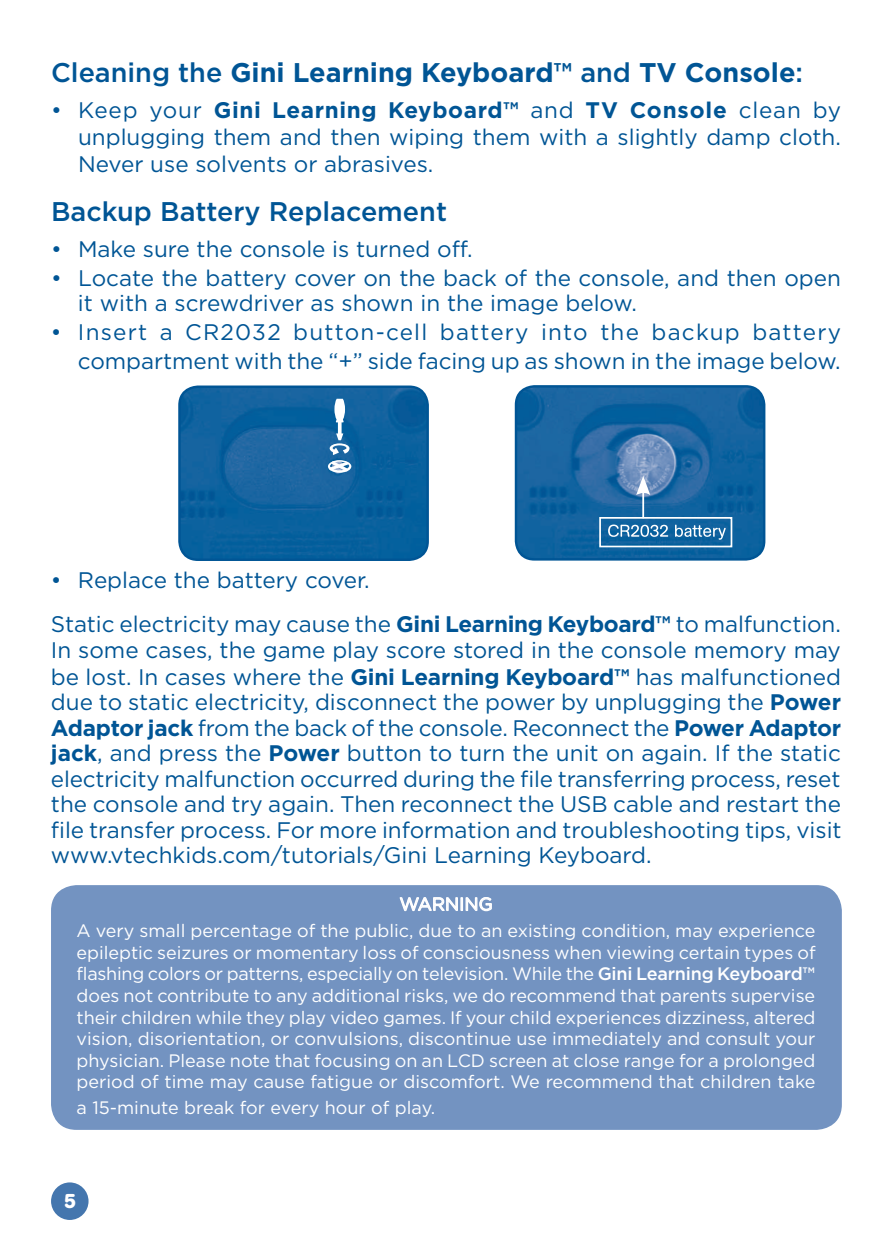
<style>
.page{position:relative;width:893px;height:1259px;background:#fff}
.page>*{position:absolute;margin:0;border:0;box-sizing:border-box;transform-origin:0 0}
.t1{font:700 27px "Gotham HTF";color:#005595}
.t2{font:500 27px "Gotham HTF";color:#005595}
.t3{font:22.5px/25.8px "Gotham HTF";color:#005595;text-align:justify}
.t4{font:700 20.1px "AG Book Rounded";color:#fff}
.t5{font:18px/21.6px "Gotham HTF";color:#fff;text-align:center}
.s1{font-weight:500}
.s2{font-weight:700}
</style>
<div class="page">
<div style="left:51px;top:1182px;width:38px;height:38px;background:#4476ae;border-radius:50%"></div>
<div style="left:51px;top:885px;width:791px;height:245px;background:#7393c1;border-radius:26px"></div>
<svg style="left:399px;top:897px;width:59px;height:15px"></svg>
<div style="left:460px;top:897px;width:3px;height:14px;border:1px solid #fff"></div>
<svg style="left:465px;top:897px;width:27px;height:15px"></svg>
<img style="left:181px;top:388px;width:247px;height:170px">
<div style="left:178px;top:385px;width:251px;height:176px;border:2px solid #005595;border-radius:18px"></div>
<svg style="left:327px;top:399px;width:24px;height:75px"></svg>
<img style="left:516px;top:386px;width:248px;height:173px">
<div style="left:515px;top:385px;width:250px;height:175px;border:2px solid #005595;border-radius:18px"></div>
<hr style="left:642px;top:490px;width:2px;height:28px;background:#fff">
<svg style="left:636px;top:476px;width:14px;height:19px"></svg>
<div style="left:599px;top:517px;width:133px;height:30px;border:2px solid #fff"></div>
<svg style="left:608px;top:524px;width:118px;height:16px;background:#4988b6"></svg>
<p class="t1" style="left:51px;top:57px;width:754px"><span class="s1">Cleaning the</span> Gini Learning Keyboard™ <span class="s1">and</span> TV Console<span class="s1">:</span></p>
<p class="t3" style="left:78px;top:96px;width:765px;line-height:27px;text-indent:-27px">• Keep your <span class="s2">Gini Learning Keyboard™</span> and <span class="s2">TV Console</span> clean by unplugging them and then wiping them with a slightly damp cloth.<br>Never use solvents or abrasives.</p>
<p class="t2" style="left:51px;top:196px;width:398px">Backup Battery Replacement</p>
<p class="t3" style="left:51px;top:235px;width:423px">• Make sure the console is turned off.</p>
<p class="t3" style="left:78px;top:265px;width:765px;line-height:24.9px;text-indent:-27px">• Locate the battery cover on the back of the console, and then open it with a screwdriver as shown in the image below.</p>
<p class="t3" style="left:51px;top:317px;width:792px;line-height:28.8px;text-align:right">• Insert a CR2032 button-cell battery into the backup battery compartment with the “+” side facing up as shown in the image below.</p>
<p class="t3" style="left:51px;top:558px;width:791px;line-height:44.1px">• Replace the battery cover.<br>Static electricity may cause the <span class="s2">Gini Learning Keyboard™</span> to malfunction.</p>
<p class="t3" style="left:51px;top:636px;width:792px">In some cases, the game play score stored in the console memory may be lost. In cases where the <span class="s2">Gini Learning Keyboard™</span> has malfunctioned due to static electricity, disconnect the power by unplugging the <span class="s2">Power Adaptor jack</span> from the back of the console. Reconnect the <span class="s2">Power Adaptor jack</span>, and press the <span class="s2">Power</span> button to turn the unit on again. If the static electricity malfunction occurred during the file transferring process, reset the console and try again. Then reconnect the USB cable and restart the file transfer process. For more information and troubleshooting tips, visit www.vtechkids.com/tutorials/Gini Learning Keyboard.</p>
<p class="t5" style="left:77px;top:890px;width:740px;line-height:26.7px">WARNING<br>A very small percentage of the public, due to an existing condition, may experience</p>
<p class="t5" style="left:77px;top:941px;width:741px;text-align:justify">epileptic seizures or momentary loss of consciousness when viewing certain types of flashing colors or patterns, especially on television. While the <span class="s1">Gini Learning Keyboard™ </span>does not contribute to any additional risks, we do recommend that parents supervise their children while they play video games. If your child experiences dizziness, altered vision, disorientation, or convulsions, discontinue use immediately and consult your physician. Please note that focusing on an LCD screen at close range for a prolonged period of time may cause fatigue or discomfort. We recommend that children take</p>
<p class="t5" style="left:77px;top:1096px;width:360px">a 15-minute break for every hour of play.</p>
<p class="t4" style="left:64px;top:1189px;width:14px">5</p>
</div>
